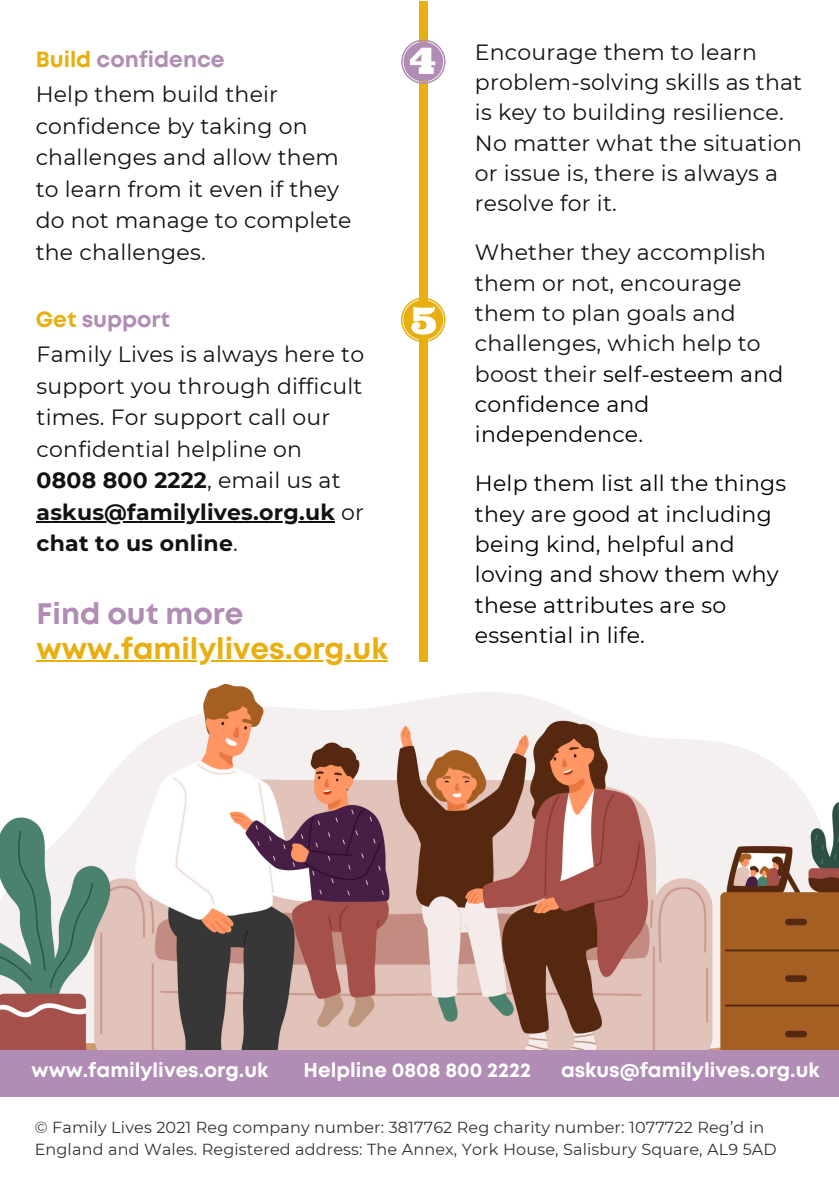
<style>
.page{position:relative;width:839px;height:1191px;background:#fff}
.page>*{position:absolute;margin:0;border:0;box-sizing:border-box;transform-origin:0 0}
.t1{font:700 29.6px "Mont";color:#e8af11}
.t2{font:700 29.6px "Mont";color:#b18db5}
.t3{font:22px/30.4px "Montserrat";letter-spacing:.01em;color:#121113}
.t4{font:22px/30.4px "Montserrat";letter-spacing:.01em;color:#000}
.t5{font:700 22px/31.6px "Montserrat";letter-spacing:.01em;color:#121113}
.t6{font:700 22px "Mont";color:#b18db5}
.t7{font:700 20px "Mont";color:#fff}
.t8{font:16px/22.6px "Montserrat";letter-spacing:.01em;color:#121113}
.s1{color:#e8af11}
.s2{font-weight:700}
.s3{font-weight:400}
.s4{color:#000}
</style>
<div class="page">
<svg style="left:401px;top:1px;width:44px;height:661px"></svg>
<img style="left:0;top:685px;width:838px;height:365px">
<hr style="left:37px;top:521px;width:298px;height:2px;background:#121113">
<div style="left:0;top:1050px;width:838px;height:47px;background:#b18db5"></div>
<hr style="left:37px;top:660px;width:351px;height:2px;background:#e8af11">
<p class="t6" style="left:36px;top:51px;width:190px"><span class="s1">Build</span> confidence</p>
<h1 class="t3" style="left:36px;top:79px;width:317px;line-height:31.6px">Help them build their confidence by taking on challenges and allow them to learn from it even if they do not manage to complete the challenges.</h1>
<p class="t6" style="left:36px;top:311px;width:136px"><span class="s1">Get</span> support</p>
<h2 class="t3" style="left:37px;top:339px;width:329px;line-height:31.6px">Family Lives is always here to support you through difficult times. For support call our confidential helpline on<br><span class="s2">0808 800 2222</span>, email us at</h2>
<p class="t5" style="left:37px;top:496px;width:329px">askus@familylives.org.uk <span class="s3">or </span>chat to us online<span class="s3">.</span></p>
<h2 class="t2" style="left:37px;top:603px;width:208px">Find out more</h2>
<h2 class="t1" style="left:37px;top:637px;width:353px">www.familylives.org.uk</h2>
<h2 class="t3" style="left:475px;top:36px;width:329px">Encourage them to learn problem-solving skills as that is key to building resilience.<br>No matter what the situation or issue is, there is always a resolve for it.</h2>
<p class="t3" style="left:475px;top:237px;width:310px">Whether they accomplish them or not, encourage them to plan goals and challenges, which help to boost their <span class="s4">self-esteem and confidence and independence.</span></p>
<p class="t4" style="left:475px;top:468px;width:313px">Help them list all the things they are good at including being kind, helpful and loving and show them why these attributes are so essential in life.</p>
<p class="t7" style="left:32px;top:1063px;width:238px">www.familylives.org.uk</p>
<p class="t7" style="left:303px;top:1063px;width:229px">Helpline 0808 800 2222</p>
<h2 class="t7" style="left:561px;top:1063px;width:260px">askus@familylives.org.uk</h2>
<p class="t8" style="left:35px;top:1116px;width:743px">© Family Lives 2021 Reg company number: 3817762 Reg charity number: 1077722 Reg’d in<br>England and Wales. Registered address: The Annex, York House, Salisbury Square, AL9 5AD</p>
</div>
